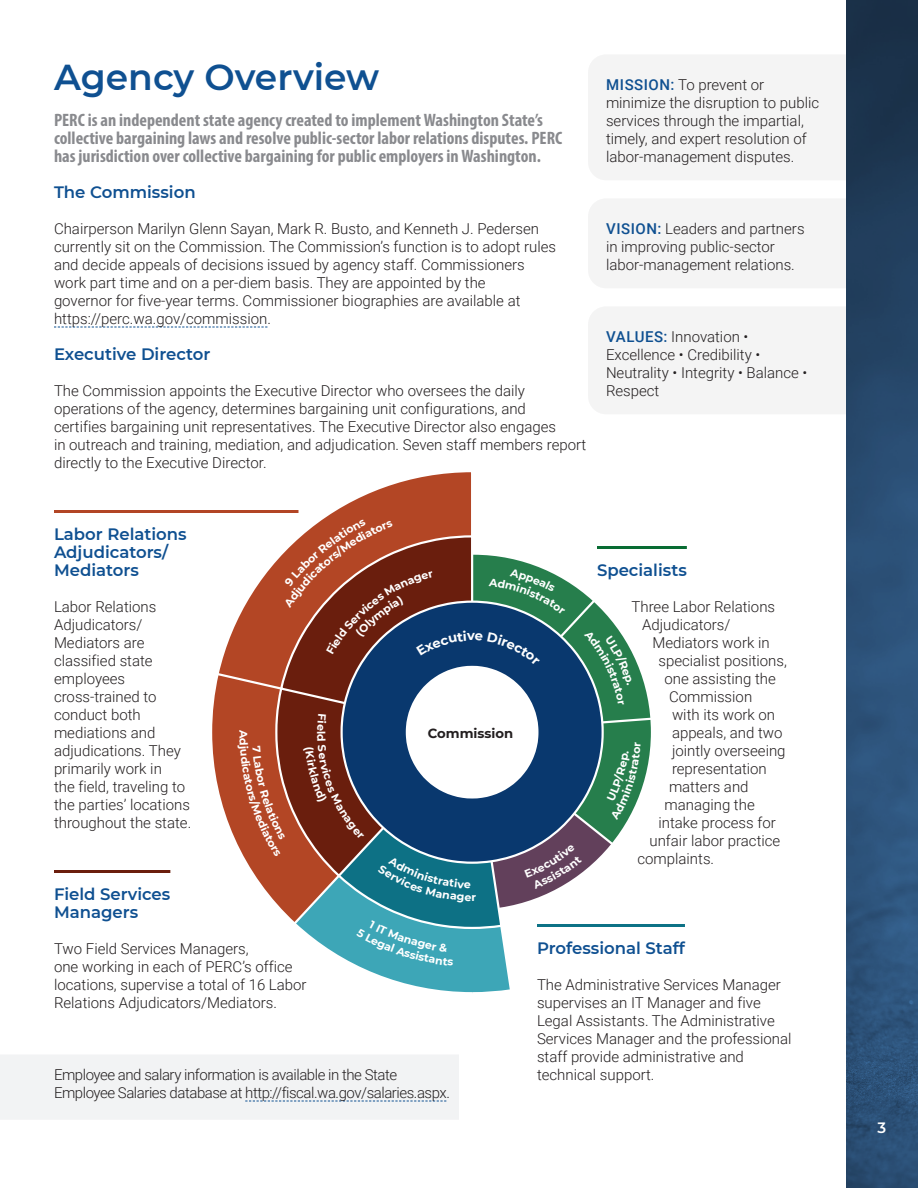
<style>
.page{position:relative;width:918px;height:1188px;background:#fff}
.page>*{position:absolute;margin:0;border:0;box-sizing:border-box;transform-origin:0 0}
.Heading_1__Page_Head{font:600 36px "Montserrat";color:#0f5091}
.Service_Area_descrip{font:700 condensed 18px/18px "Myriad Pro";color:#898a8e}
.Subhead{font:600 16.5px/18px "Montserrat";color:#0f5091}
.Heading_2__Subhead{font:600 16.5px "Montserrat";color:#0f5091}
.Body__no_space_befor{font:300 15px/18px "Roboto";color:#231f20}
.Body{font:300 15px/18px "Roboto";letter-spacing:-.03em;color:#231f20}
.Page_Numbers{font:600 15px "Montserrat";color:#fff}
.t1{font:700 13.2px "Montserrat";color:#231f20}
.s1{font-weight:500;color:#0f5091}
</style>
<div class="page">
<svg style="left:54px;top:327px;width:213px;height:1px"></svg>
<hr style="left:54px;top:870px;width:116px;height:3px;background:#6b1e0d">
<hr style="left:597px;top:546px;width:90px;height:3px;background:#086c33">
<hr style="left:537px;top:924px;width:148px;height:3px;background:#0d7286">
<hr style="left:54px;top:510px;width:244px;height:3px;background:#b24525">
<div style="left:0;top:1054px;width:459px;height:66px;background:#f2f3f4"></div>
<svg style="left:245px;top:1101px;width:201px;height:1px"></svg>
<div style="left:588px;top:199px;width:258px;height:89px;background:#f4f4f4"></div>
<div style="left:588px;top:55px;width:258px;height:125px;background:#f4f4f4"></div>
<div style="left:588px;top:307px;width:258px;height:107px;background:#f4f4f4"></div>
<svg style="left:846px;top:0;width:72px;height:1188px;fill:#2b4f75"></svg>
<svg style="left:212px;top:472px;width:439px;height:521px"></svg>
<p class="Heading_1__Page_Head" style="left:54px;top:52px;width:327px">Agency Overview</p>
<p class="Service_Area_descrip" style="left:54px;top:111px;width:510px">PERC is an independent state agency created to implement Washington State’s collective bargaining laws and resolve public‑sector labor relations disputes. PERC has jurisdiction over collective bargaining for public employers in Washington.</p>
<p class="Heading_2__Subhead" style="left:54px;top:180px;width:143px">The Commission</p>
<p class="Body__no_space_befor" style="left:54px;top:219px;width:504px">Chairperson Marilyn Glenn Sayan, Mark R. Busto, and Kenneth J. Pedersen currently sit on the Commission. The Commission’s function is to adopt rules and decide appeals of decisions issued by agency staff. Commissioners work part time and on a per-diem basis. They are appointed by the<br>governor for five‑year terms. Commissioner biographies are available at https://perc.wa.gov/commission.</p>
<p class="Heading_2__Subhead" style="left:54px;top:342px;width:158px">Executive Director</p>
<p class="Body__no_space_befor" style="left:54px;top:381px;width:534px">The Commission appoints the Executive Director who oversees the daily operations of the agency, determines bargaining unit configurations, and<br>certifies bargaining unit representatives. The Executive Director also engages<br>in outreach and training, mediation, and adjudication. Seven staff members report directly to the Executive Director.</p>
<p class="Body__no_space_befor" style="left:606px;top:75px;width:215px"><span class="s1">MISSION:</span> To prevent or minimize the disruption to public services through the impartial, timely, and expert resolution of labor‑management disputes.</p>
<p class="Body__no_space_befor" style="left:606px;top:219px;width:200px"><span class="s1">VISION:</span> Leaders and partners in improving public-sector labor‑management relations.</p>
<p class="Body__no_space_befor" style="left:606px;top:327px;width:203px"><span class="s1">VALUES:</span> Innovation •<br>Excellence • Credibility •<br>Neutrality • Integrity • Balance •<br>Respect</p>
<p class="Subhead" style="left:54px;top:524px;width:134px">Labor Relations<br>Adjudicators/<br>Mediators</p>
<p class="Body__no_space_befor" style="left:54px;top:597px;width:139px">Labor Relations<br>Adjudicators/<br>Mediators are classified state employees cross‑trained to conduct both mediations and adjudications. They primarily work in<br>the field, traveling to the parties’ locations throughout the state.</p>
<p class="t1" style="left:428px;top:723px;width:87px">Commission</p>
<p class="Subhead" style="left:597px;top:560px;width:91px">Specialists</p>
<p class="Body__no_space_befor" style="left:632px;top:597px;width:145px">Three Labor Relations</p>
<p class="Body__no_space_befor" style="left:642px;top:615px;width:90px">Adjudicators/</p>
<p class="Body__no_space_befor" style="left:652px;top:633px;width:119px">Mediators work in</p>
<p class="Body__no_space_befor" style="left:658px;top:651px;width:130px">specialist positions,</p>
<p class="Body__no_space_befor" style="left:664px;top:669px;width:113px">one assisting the</p>
<p class="Body__no_space_befor" style="left:669px;top:687px;width:85px">Commission</p>
<p class="Body__no_space_befor" style="left:672px;top:705px;width:105px">with its work on</p>
<p class="Body__no_space_befor" style="left:672px;top:723px;width:112px">appeals, and two</p>
<p class="Body__no_space_befor" style="left:672px;top:741px;width:115px">jointly overseeing</p>
<p class="Body__no_space_befor" style="left:672px;top:759px;width:96px">representation</p>
<p class="Body__no_space_befor" style="left:669px;top:777px;width:81px">matters and</p>
<p class="Body__no_space_befor" style="left:664px;top:795px;width:92px">managing the</p>
<p class="Body__no_space_befor" style="left:658px;top:813px;width:119px">intake process for</p>
<p class="Body__no_space_befor" style="left:650px;top:831px;width:132px">unfair labor practice</p>
<p class="Body__no_space_befor" style="left:638px;top:849px;width:78px">complaints.</p>
<p class="Subhead" style="left:54px;top:884px;width:118px">Field Services<br>Managers</p>
<p class="Body__no_space_befor" style="left:54px;top:939px;width:254px">Two Field Services Managers,<br>one working in each of PERC’s office locations, supervise a total of 16 Labor Relations Adjudicators/Mediators.</p>
<p class="Body" style="left:54px;top:1065px;width:397px">Employee and salary information is available in the State<br>Employee Salaries database at http://fiscal.wa.gov/salaries.aspx.</p>
<p class="Subhead" style="left:537px;top:938px;width:149px">Professional Staff</p>
<p class="Body__no_space_befor" style="left:537px;top:975px;width:256px">The Administrative Services Manager supervises an IT Manager and five Legal Assistants. The Administrative Services Manager and the professional staff provide administrative and technical support.</p>
<p class="Page_Numbers" style="left:877px;top:1117px;width:10px">3</p>
</div>
